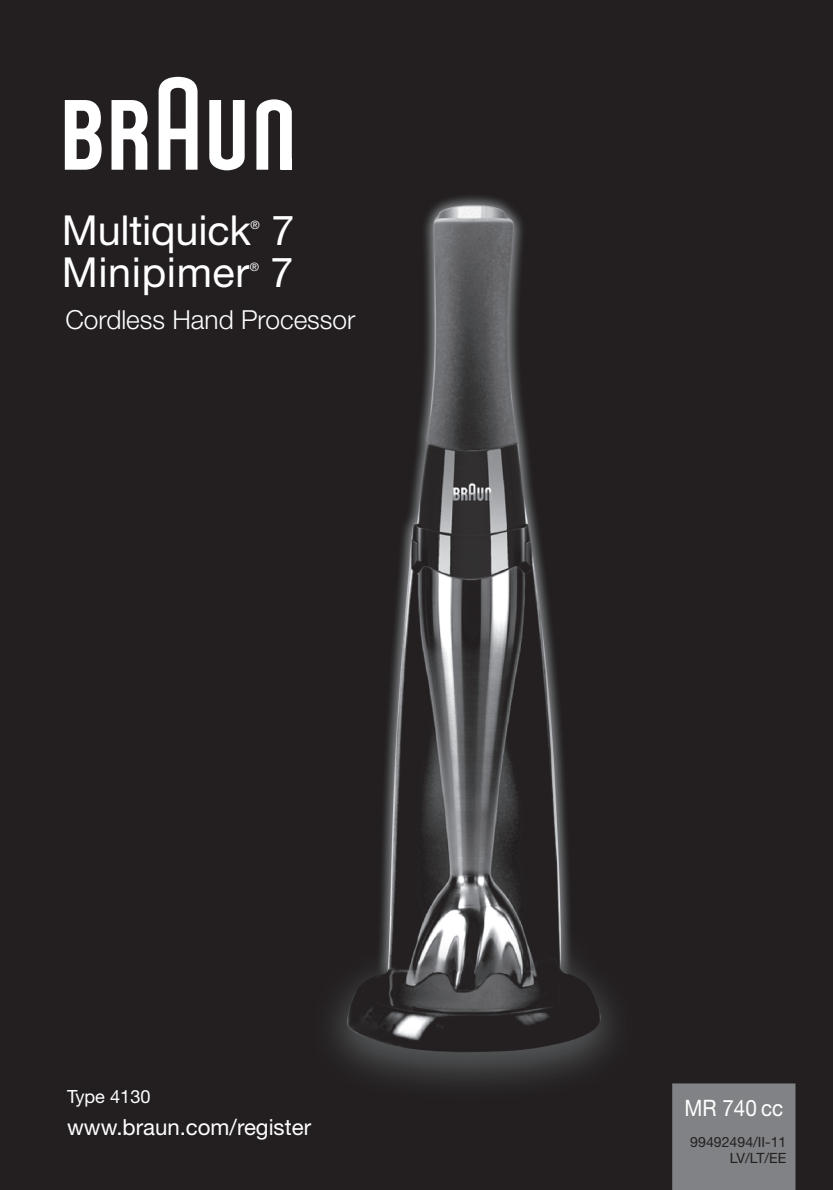
<style>
.page{position:relative;width:833px;height:1190px;background:#231f20}
.page>*{position:absolute;margin:0;border:0;box-sizing:border-box;transform-origin:0 0}
.t1{font:41.4px/42px "Helvetica Neue";letter-spacing:-.005em;color:#fff}
.t2{font:41.4px "Helvetica Neue";letter-spacing:.015em;color:#fff}
.t3{font:300 26.2px "Helvetica Neue";color:#fff}
.t4{font:22.6px "Helvetica Neue";color:#fff;scale:.91 1}
.t5{font:22.2px "Helvetica Neue";color:#fff}
.t6{font:18.2px "Helvetica Neue";color:#fff}
.t7{font:14.2px/16.2px "Helvetica Neue";color:#231f20;text-align:right}
.t8{font:11.6px "Helvetica Neue";color:#fff}
</style>
<div class="page">
<div style="left:672px;top:1083px;width:123px;height:107px;background:#808285"></div>
<svg style="left:65px;top:100px;width:37px;height:70px"></svg>
<svg style="left:111px;top:100px;width:37px;height:70px"></svg>
<svg style="left:159px;top:77px;width:38px;height:93px"></svg>
<svg style="left:209px;top:100px;width:36px;height:70px"></svg>
<img style="left:332px;top:196px;width:282px;height:887px">
<svg style="left:256px;top:99px;width:36px;height:71px"></svg>
<p class="t1" style="left:62px;top:210px;width:190px">Multiquick</p>
<p class="t8" style="left:251px;top:218px;width:11px">®</p>
<p class="t2" style="left:62px;top:248px;width:189px">Minipimer</p>
<p class="t8" style="left:250px;top:260px;width:11px">®</p>
<p class="t1" style="left:271px;top:210px;width:25px">7<br>7</p>
<p class="t3" style="left:65px;top:310px;width:291px">Cordless Hand Processor</p>
<p class="t6" style="left:67px;top:1086px;width:85px">Type 4130</p>
<p class="t5" style="left:67px;top:1114px;width:245px">www.braun.com/register</p>
<p class="t4" style="left:684px;top:1094px;width:110px">MR 740 cc</p>
<p class="t7" style="left:690px;top:1133px;width:98px">99492494/II-11<br>LV/LT/EE</p>
</div>
